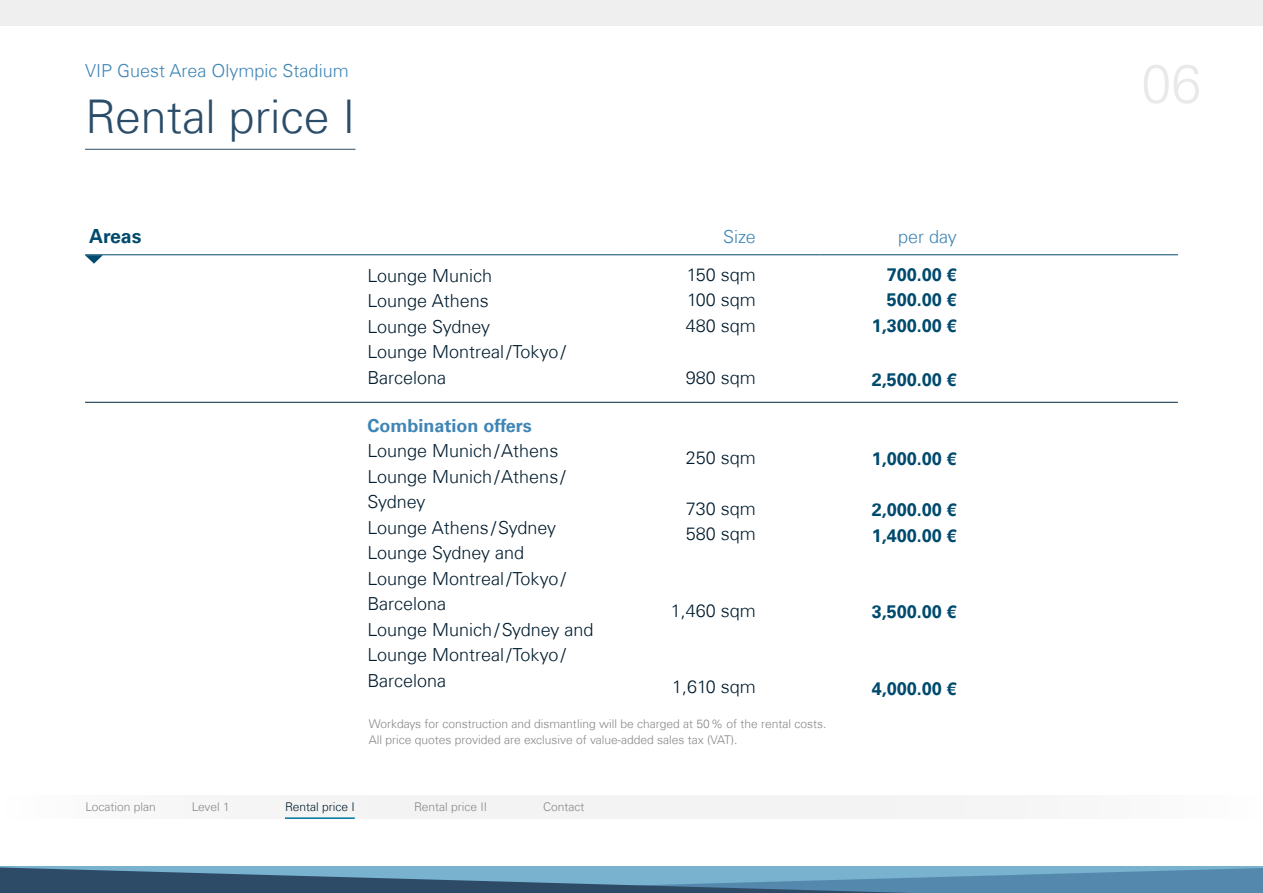
<style>
.page{position:relative;width:1263px;height:893px;background:#fff}
.page>*{position:absolute;margin:0;border:0;box-sizing:border-box;transform-origin:0 0}
.t1{font:300 54px "Univers Com 45";color:#e9e9e9}
.t2{font:300 46.5px "Univers Com 45";color:#2b4d69}
.t3{font:700 19.5px "Univers Com 65";color:#004a6e}
.t4{font:300 18px/25.5px "Univers Com 45";color:#001c2e}
.t5{font:700 18px/25.5px "Univers Com 65";color:#004a6e;text-align:right}
.t6{font:300 18px "Univers Com 45";color:#3f85b6}
.t7{font:700 18px "Univers Com 65";color:#3f85b6}
.t8{font:300 12px/16.5px "Univers Com 45";color:#878787}
.t9{font:300 12px "Univers Com 45";color:#001c2e}
</style>
<div class="page">
<div style="left:0;top:0;width:1263px;height:26px;background:#efeff0"></div>
<div style="left:0;top:866px;width:1263px;height:27px;background:#78b2cf"></div>
<svg style="left:0;top:867px;width:1263px;height:26px"></svg>
<hr style="left:85px;top:149px;width:270px;height:1px;background:#2b4d69">
<div style="left:0;top:795px;width:1263px;height:23px;background:#f4f4f4"></div>
<hr style="left:285px;top:817px;width:70px;height:2px;background:#00759f">
<hr style="left:85px;top:254px;width:537px;height:1px;background:#004a6e">
<svg style="left:622px;top:254px;width:21px;height:1px"></svg>
<hr style="left:643px;top:254px;width:177px;height:1px;background:#004a6e">
<hr style="left:820px;top:254px;width:358px;height:1px;background:#004a6e">
<svg style="left:85px;top:255px;width:18px;height:9px"></svg>
<hr style="left:85px;top:402px;width:1093px;height:1px;background:#00273c">
<p class="t6" style="left:85px;top:59px;width:265px">VIP Guest Area Olympic Stadium</p>
<h2 class="t2" style="left:85px;top:88px;width:272px">Rental price I</h2>
<p class="t3" style="left:89px;top:225px;width:54px">Areas</p>
<p class="t6" style="left:723px;top:226px;width:34px">Size</p>
<p class="t6" style="left:898px;top:226px;width:60px">per day</p>
<p class="t4" style="left:367px;top:262px;width:200px">Lounge Munich<br>Lounge Athens<br>Lounge Sydney<br>Lounge Montreal/Tokyo/<br>Barcelona</p>
<p class="t7" style="left:367px;top:415px;width:166px">Combination offers</p>
<p class="t4" style="left:367px;top:438px;width:228px">Lounge Munich/Athens<br>Lounge Munich/Athens /<br>Sydney<br>Lounge Athens /Sydney<br>Lounge Sydney and<br>Lounge Montreal/Tokyo/<br>Barcelona<br>Lounge Munich/Sydney and<br>Lounge Montreal/Tokyo/<br>Barcelona</p>
<p class="t4" style="left:686px;top:261px;width:72px;text-align:justify">150 sqm 100 sqm 480 sqm</p>
<p class="t4" style="left:686px;top:365px;width:72px">980 sqm</p>
<p class="t5" style="left:872px;top:262px;width:87px">700.00 €<br>500.00 €<br>1,300.00 €</p>
<p class="t5" style="left:872px;top:367px;width:87px">2,500.00 €</p>
<p class="t4" style="left:686px;top:444px;width:72px">250 sqm</p>
<p class="t4" style="left:686px;top:495px;width:72px">730 sqm<br>580 sqm</p>
<p class="t5" style="left:872px;top:446px;width:87px">1,000.00 €</p>
<p class="t5" style="left:872px;top:497px;width:87px;text-align:left">2,000.00 €<br>1,400.00 €</p>
<p class="t4" style="left:671px;top:597px;width:87px">1,460 sqm</p>
<p class="t5" style="left:872px;top:599px;width:87px">3,500.00 €</p>
<p class="t4" style="left:672px;top:674px;width:85px">1,610 sqm</p>
<p class="t5" style="left:872px;top:676px;width:87px">4,000.00 €</p>
<p class="t8" style="left:369px;top:715px;width:459px">Workdays for construction and dismantling will be charged at 50% of the rental costs.<br>All price quotes provided are exclusive of value-added sales tax (VAT).</p>
<p class="t8" style="left:85px;top:798px;width:72px">Location plan</p>
<p class="t8" style="left:192px;top:798px;width:39px">Level 1</p>
<p class="t9" style="left:285px;top:799px;width:71px">Rental price I</p>
<p class="t8" style="left:414px;top:798px;width:75px">Rental price II</p>
<p class="t8" style="left:543px;top:798px;width:43px">Contact</p>
<h1 class="t1" style="left:1141px;top:51px;width:62px">06</h1>
</div>
